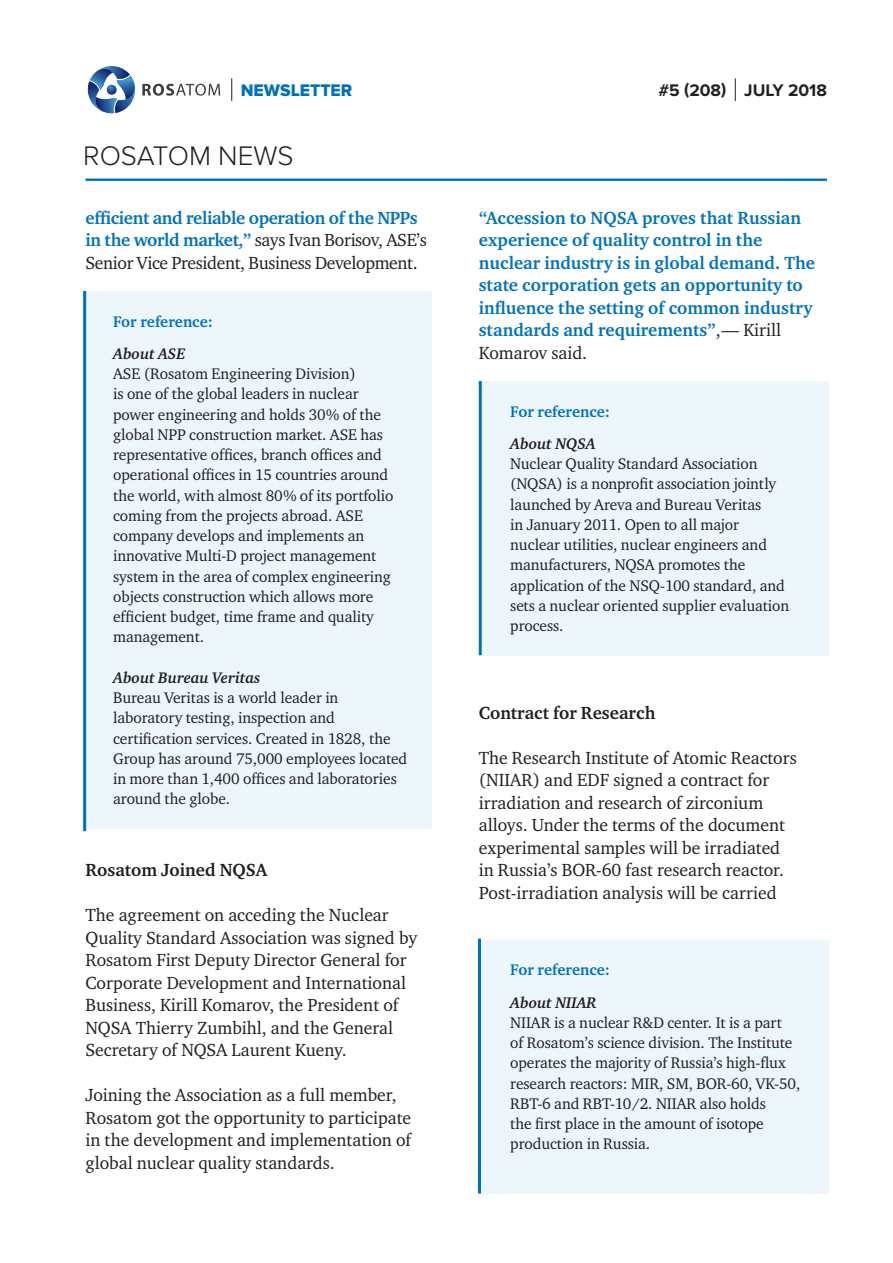
<style>
.page{position:relative;width:893px;height:1263px;background:#fff}
.page>*{position:absolute;margin:0;border:0;box-sizing:border-box;transform-origin:0 0}
.t1{font:300 27.9px "Proxima Nova";color:#231f20}
.t2{font:18px/22.5px "Charter ITC";color:#231f20}
.t3{font:700 18px/22.5px "Charter ITC";color:#0072bc}
.t4{font:18px/22.5px "Charter ITC";letter-spacing:-.02em;color:#231f20}
.t5{font:700 18px "Charter ITC";color:#231f20}
.t6{font:700 17.4px "Proxima Nova";color:#231f20}
.t7{font:17.4px "Proxima Nova Extrabld";color:#0072bc}
.t8{font:15.75px/20.2px "Charter ITC";letter-spacing:-.005em;color:#231f20}
.t9{font:italic 700 15.75px "Charter ITC";letter-spacing:-.005em;color:#231f20}
.t10{font:700 15.75px "Charter ITC";color:#0072bc}
.s1{font-weight:700;color:#0072bc}
.s2{font-weight:400;color:#231f20}
</style>
<div class="page">
<hr style="left:86px;top:179px;width:741px;height:2px;background:#0072bc">
<svg style="left:87px;top:66px;width:49px;height:48px"></svg>
<svg style="left:142px;top:84px;width:78px;height:12px"></svg>
<svg style="left:735px;top:78px;width:1px;height:23px"></svg>
<svg style="left:231px;top:78px;width:1px;height:23px"></svg>
<div style="left:83px;top:291px;width:348px;height:537px;background:#edf7fb"></div>
<hr style="left:83px;top:291px;width:3px;height:540px;background:#0072bc">
<div style="left:480px;top:381px;width:348px;height:274px;background:#edf7fb"></div>
<hr style="left:479px;top:381px;width:3px;height:274px;background:#0072bc">
<div style="left:480px;top:940px;width:348px;height:253px;background:#edf7fb"></div>
<hr style="left:478px;top:938px;width:3px;height:255px;background:#0072bc">
<p class="t7" style="left:241px;top:80px;width:113px">NEWSLETTER</p>
<p class="t6" style="left:658px;top:80px;width:170px">#5 (208) JULY 2018</p>
<p class="t1" style="left:83px;top:140px;width:212px">ROSATOM NEWS</p>
<p class="t4" style="left:86px;top:206px;width:343px"><span class="s1">efficient and reliable operation of the NPPs in the world market,”</span> says Ivan Borisov, ASE’s<br>Senior Vice President, Business Development.</p>
<p class="t10" style="left:113px;top:312px;width:101px">For reference:</p>
<p class="t9" style="left:113px;top:344px;width:74px">About ASE</p>
<p class="t8" style="left:113px;top:364px;width:282px">ASE (Rosatom Engineering Division)<br>is one of the global leaders in nuclear power engineering and holds 30% of the global NPP construction market. ASE has representative offices, branch offices and operational offices in 15 countries around the world, with almost 80% of its portfolio coming from the projects abroad. ASE company develops and implements an innovative Multi-D project management system in the area of complex engineering objects construction which allows more efficient budget, time frame and quality management.</p>
<p class="t9" style="left:113px;top:668px;width:149px">About Bureau Veritas</p>
<p class="t8" style="left:113px;top:688px;width:296px">Bureau Veritas is a world leader in laboratory testing, inspection and certification services. Created in 1828, the Group has around 75,000 employees located in more than 1,400 offices and laboratories around the globe.</p>
<p class="t5" style="left:86px;top:859px;width:183px">Rosatom Joined NQSA</p>
<p class="t2" style="left:86px;top:904px;width:333px">The agreement on acceding the Nuclear Quality Standard Association was signed by Rosatom First Deputy Director General for Corporate Development and International Business, Kirill Komarov, the President of NQSA Thierry Zumbihl, and the General Secretary of NQSA Laurent Kueny.</p>
<p class="t2" style="left:86px;top:1084px;width:327px">Joining the Association as a full member, Rosatom got the opportunity to participate in the development and implementation of global nuclear quality standards.</p>
<p class="t3" style="left:479px;top:206px;width:338px">“Accession to NQSA proves that Russian experience of quality control in the nuclear industry is in global demand. The state corporation gets an opportunity to influence the setting of common industry standards and requirements”<span class="s2">,— Kirill Komarov said.</span></p>
<p class="t10" style="left:510px;top:402px;width:101px">For reference:</p>
<p class="t9" style="left:510px;top:434px;width:87px">About NQSA</p>
<p class="t8" style="left:510px;top:454px;width:280px">Nuclear Quality Standard Association (NQSA) is a nonprofit association jointly launched by Areva and Bureau Veritas<br>in January 2011. Open to all major nuclear utilities, nuclear engineers and manufacturers, NQSA promotes the application of the NSQ‑100 standard, and sets a nuclear oriented supplier evaluation process.</p>
<p class="t5" style="left:479px;top:701px;width:178px">Contract for Research</p>
<p class="t2" style="left:479px;top:746px;width:319px">The Research Institute of Atomic Reactors (NIIAR) and EDF signed a contract for irradiation and research of zirconium alloys. Under the terms of the document experimental samples will be irradiated in Russia’s BOR‑60 fast research reactor.<br>Post-irradiation analysis will be carried</p>
<p class="t10" style="left:510px;top:960px;width:101px">For reference:</p>
<p class="t9" style="left:510px;top:992px;width:88px">About NIIAR</p>
<p class="t8" style="left:510px;top:1012px;width:292px">NIIAR is a nuclear R&amp;D center. It is a part<br>of Rosatom’s science division. The Institute operates the majority of Russia’s high-flux research reactors: MIR, SM, BOR‑60, VK‑50, RBT‑6 and RBT‑10/2. NIIAR also holds<br>the first place in the amount of isotope production in Russia.</p>
</div>
